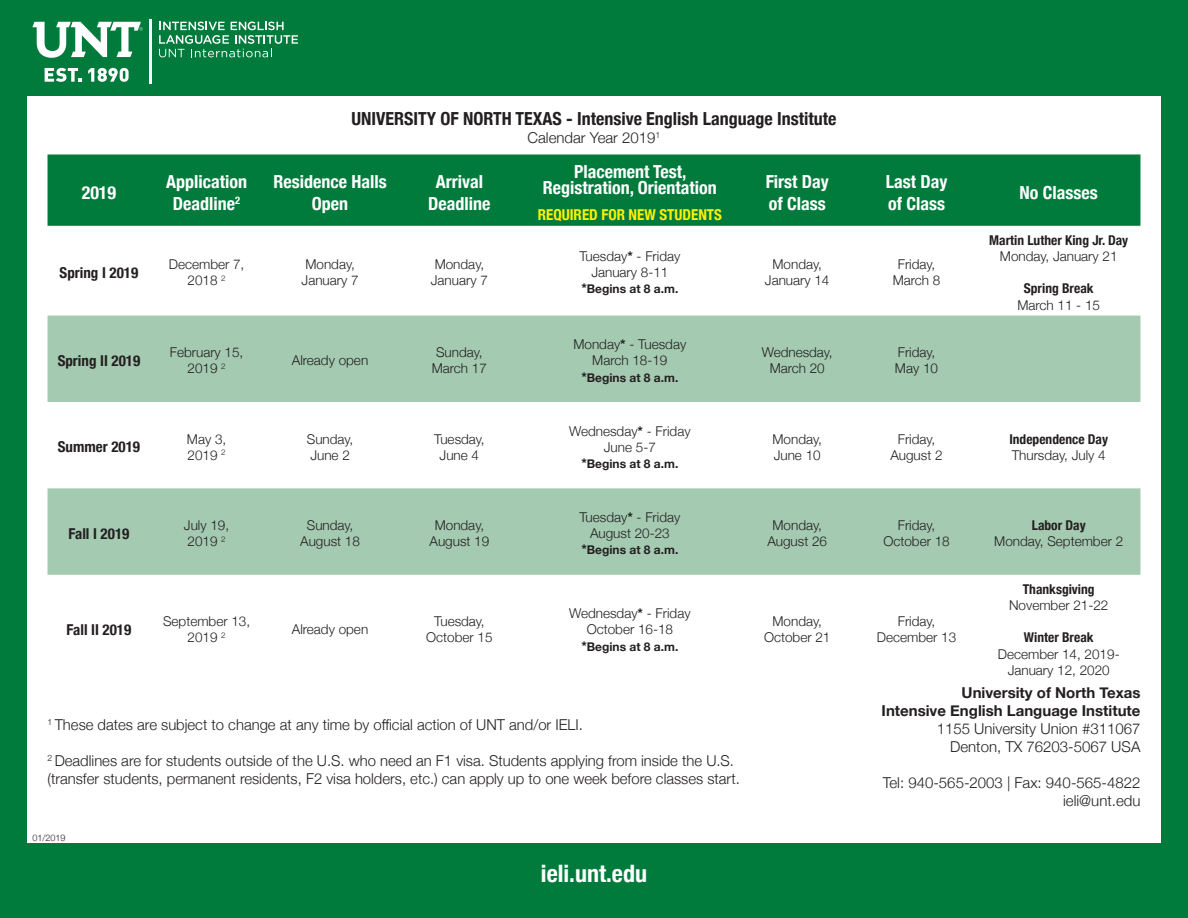
<style>
.page{position:relative;width:1188px;height:918px;background:#fff}
.page>*{position:absolute;margin:0;border:0;box-sizing:border-box;transform-origin:0 0}
.t1{font:700 condensed 24px "Helvetica Neue";color:#fff}
.t2{font:700 condensed 18px/21.6px "Helvetica Neue";color:#fff;text-align:center}
.t3{font:700 condensed 18px "Helvetica Neue";color:#231f20}
.t4{font:300 15px/18px "Helvetica Neue";color:#231f20;text-align:right}
.t5{font:700 15px/18px "Helvetica Neue";color:#231f20;text-align:right}
.t6{font:700 condensed 15px "Helvetica Neue";color:#231f20}
.t7{font:700 condensed 15px "Helvetica Neue";color:#fff101}
.t8{font:300 13.5px/16.2px "Helvetica Neue";color:#231f20;text-align:center}
.t9{font:700 condensed 13.5px "Helvetica Neue";color:#231f20}
.t10{font:700 12px "Helvetica Neue";color:#231f20}
.t11{font:300 9px "Helvetica Neue";color:#231f20}
.s1{font-weight:700}
.s2{font-size:13.5px}
</style>
<div class="page">
<div style="left:0;top:0;width:1188px;height:96px;background:#007b3b"></div>
<div style="left:0;top:843px;width:1188px;height:75px;background:#007b3b"></div>
<div style="left:0;top:0;width:27px;height:918px;background:#007b3b"></div>
<div style="left:1161px;top:0;width:27px;height:918px;background:#007b3b"></div>
<div style="left:48px;top:154px;width:1092px;height:72px;background:#007b3b"></div>
<svg style="left:48px;top:316px;width:1092px;height:259px;fill:#a4cab1"></svg>
<svg style="left:159px;top:22px;width:139px;height:35px"></svg>
<hr style="left:149px;top:20px;width:2px;height:64px;background:#fff">
<svg style="left:45px;top:68px;width:37px;height:14px"></svg>
<svg style="left:88px;top:68px;width:41px;height:14px"></svg>
<svg style="left:32px;top:22px;width:111px;height:36px"></svg>
<h2 class="t3" style="left:351px;top:104px;width:487px">UNIVERSITY OF NORTH TEXAS - Intensive English Language Institute</h2>
<p class="t4" style="left:528px;top:128px;width:134px">Calendar Year 2019<sup>1</sup></p>
<h2 class="t2" style="left:82px;top:180px;width:36px">2019</h2>
<h2 class="t2" style="left:166px;top:170px;width:83px">Application<br>Deadline<sup>2</sup></h2>
<h2 class="t2" style="left:273px;top:170px;width:115px">Residence Halls<br>Open</h2>
<h2 class="t2" style="left:428px;top:170px;width:64px">Arrival<br>Deadline</h2>
<h2 class="t2" style="left:543px;top:162px;width:175px;line-height:16.5px">Placement Test,<br>Registration, Orientation</h2>
<p class="t7" style="left:538px;top:202px;width:186px">REQUIRED FOR NEW STUDENTS</p>
<p class="t6" style="left:60px;top:260px;width:80px">Spring I 2019</p>
<p class="t8" style="left:169px;top:255px;width:77px">December 7,<br>2018 <sup>2</sup></p>
<p class="t8" style="left:302px;top:255px;width:59px;text-align:left">Monday,<br>January 7</p>
<p class="t8" style="left:431px;top:255px;width:59px;text-align:left">Monday,<br>January 7</p>
<p class="t8" style="left:579px;top:247px;width:103px">Tuesday<span class="s1">*</span> - Friday<br>January 8-11</p>
<p class="t10" style="left:581px;top:280px;width:99px"><span class="s2">*</span>Begins at 8 a.m.</p>
<p class="t6" style="left:58px;top:348px;width:84px">Spring II 2019</p>
<p class="t8" style="left:170px;top:343px;width:75px">February 15,<br>2019 <sup>2</sup></p>
<p class="t8" style="left:292px;top:351px;width:78px">Already open</p>
<p class="t8" style="left:432px;top:343px;width:57px">Sunday,<br>March 17</p>
<p class="t8" style="left:573px;top:335px;width:114px">Monday<span class="s1">*</span> - Tuesday<br>March 18-19</p>
<p class="t10" style="left:581px;top:368px;width:99px"><span class="s2">*</span>Begins at 8 a.m.</p>
<p class="t6" style="left:58px;top:435px;width:84px">Summer 2019</p>
<p class="t8" style="left:187px;top:430px;width:41px;text-align:left">May 3,<br>2019 <sup>2</sup></p>
<p class="t8" style="left:307px;top:430px;width:48px;text-align:left">Sunday,<br>June 2</p>
<p class="t8" style="left:434px;top:430px;width:52px">Tuesday,<br>June 4</p>
<p class="t8" style="left:569px;top:422px;width:123px">Wednesday<span class="s1">*</span> - Friday<br>June 5-7</p>
<p class="t10" style="left:581px;top:454px;width:99px"><span class="s2">*</span>Begins at 8 a.m.</p>
<p class="t6" style="left:69px;top:521px;width:62px">Fall I 2019</p>
<p class="t8" style="left:184px;top:516px;width:47px;text-align:left">July 19,<br>2019 <sup>2</sup></p>
<p class="t8" style="left:300px;top:516px;width:61px">Sunday,<br>August 18</p>
<p class="t8" style="left:430px;top:516px;width:61px">Monday,<br>August 19</p>
<p class="t8" style="left:579px;top:508px;width:103px">Tuesday<span class="s1">*</span> - Friday<br>August 20-23</p>
<p class="t10" style="left:581px;top:541px;width:99px"><span class="s2">*</span>Begins at 8 a.m.</p>
<p class="t6" style="left:67px;top:617px;width:66px">Fall II 2019</p>
<p class="t8" style="left:163px;top:612px;width:89px">September 13,<br>2019 <sup>2</sup></p>
<p class="t8" style="left:292px;top:620px;width:78px">Already open</p>
<p class="t8" style="left:426px;top:612px;width:68px">Tuesday,<br>October 15</p>
<p class="t8" style="left:569px;top:604px;width:123px">Wednesday<span class="s1">*</span> - Friday<br>October 16-18</p>
<p class="t10" style="left:581px;top:637px;width:99px"><span class="s2">*</span>Begins at 8 a.m.</p>
<p class="t4" style="left:48px;top:715px;width:537px"><sup>1</sup> These dates are subject to change at any time by official action of UNT and/or IELI.</p>
<p class="t4" style="left:48px;top:751px;width:694px;text-align:left"><sup>2</sup> Deadlines are for students outside of the U.S. who need an F1 visa. Students applying from inside the U.S. (transfer students, permanent residents, F2 visa holders, etc.) can apply up to one week before classes start.</p>
<p class="t11" style="left:32px;top:831px;width:35px">01/2019</p>
<h1 class="t1" style="left:541px;top:854px;width:108px">ieli.unt.edu</h1>
<h2 class="t2" style="left:766px;top:170px;width:64px;text-align:left">First Day of Class</h2>
<h2 class="t2" style="left:886px;top:170px;width:63px;text-align:left">Last Day of Class</h2>
<h2 class="t2" style="left:1020px;top:180px;width:80px">No Classes</h2>
<p class="t8" style="left:765px;top:255px;width:66px">Monday,<br>January 14</p>
<p class="t8" style="left:893px;top:255px;width:49px">Friday,<br>March 8</p>
<p class="t8" style="left:762px;top:343px;width:73px">Wednesday,<br>March 20</p>
<p class="t8" style="left:895px;top:343px;width:45px;text-align:left">Friday,<br>May 10</p>
<p class="t9" style="left:989px;top:229px;width:141px">Martin Luther King Jr. Day</p>
<p class="t8" style="left:1000px;top:247px;width:119px">Monday, January 21</p>
<p class="t9" style="left:1024px;top:277px;width:71px">Spring Break</p>
<p class="t8" style="left:1017px;top:296px;width:84px">March 11 - 15</p>
<p class="t8" style="left:773px;top:430px;width:51px;text-align:left">Monday,<br>June 10</p>
<p class="t8" style="left:890px;top:430px;width:54px">Friday,<br>August 2</p>
<p class="t9" style="left:1009px;top:428px;width:100px">Independence Day</p>
<p class="t8" style="left:1012px;top:446px;width:96px">Thursday, July 4</p>
<p class="t8" style="left:767px;top:516px;width:61px">Monday,<br>August 26</p>
<p class="t8" style="left:883px;top:516px;width:68px">Friday,<br>October 18</p>
<p class="t9" style="left:1032px;top:514px;width:55px">Labor Day</p>
<p class="t8" style="left:994px;top:532px;width:130px">Monday, September 2</p>
<p class="t8" style="left:764px;top:612px;width:68px">Monday,<br>October 21</p>
<p class="t8" style="left:877px;top:612px;width:81px">Friday,<br>December 13</p>
<p class="t9" style="left:1023px;top:578px;width:73px">Thanksgiving</p>
<p class="t8" style="left:1009px;top:596px;width:101px">November 21-22</p>
<p class="t9" style="left:1024px;top:626px;width:71px">Winter Break</p>
<p class="t8" style="left:998px;top:645px;width:123px">December 14, 2019-<br>January 12, 2020</p>
<p class="t5" style="left:882px;top:684px;width:260px">University of North Texas<br>Intensive English Language Institute</p>
<p class="t4" style="left:937px;top:719px;width:205px">1155 University Union #311067<br>Denton, TX 76203-5067 USA</p>
<p class="t4" style="left:883px;top:773px;width:259px">Tel: 940-565-2003 | Fax: 940-565-4822 ieli@unt.edu</p>
</div>
